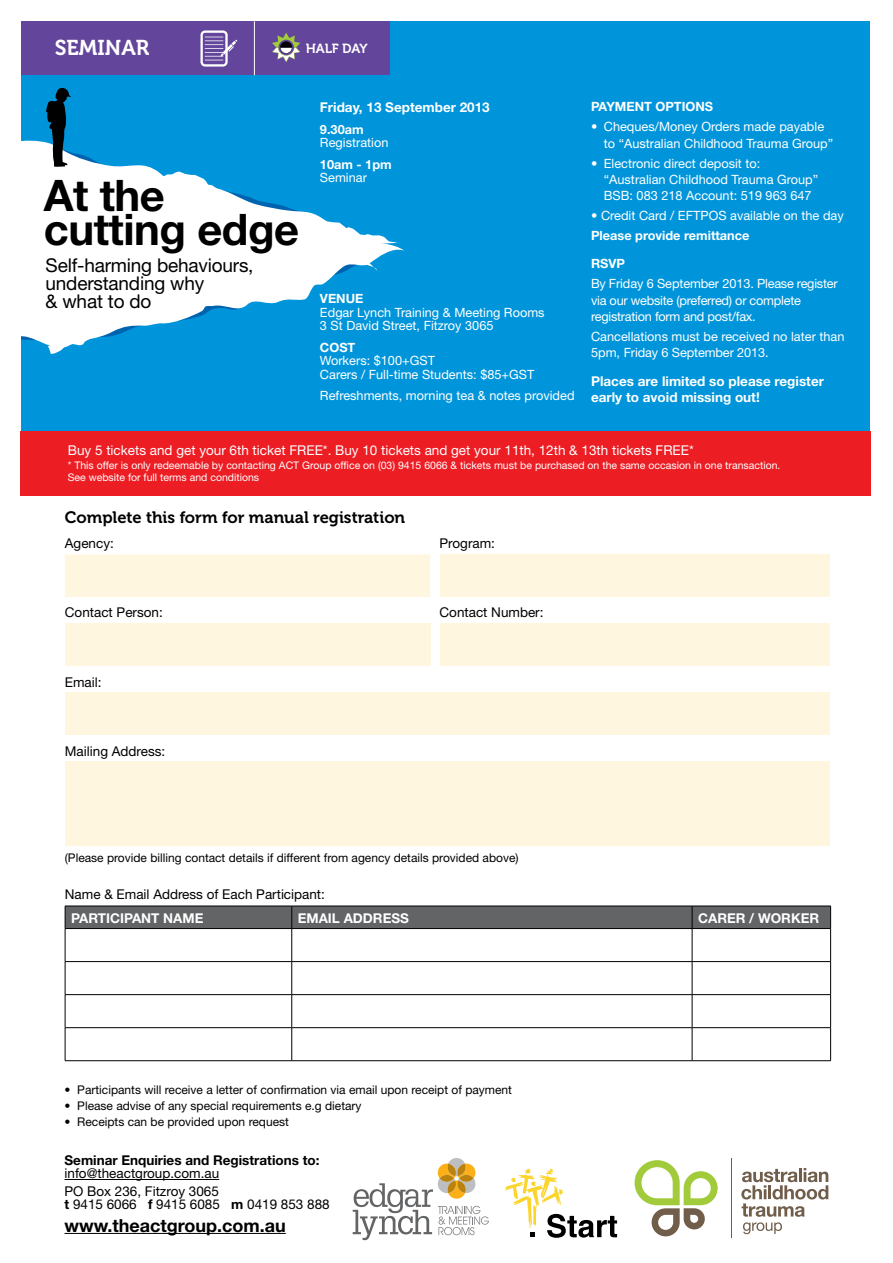
<style>
.page{position:relative;width:893px;height:1263px;background:#fff}
.page>*{position:absolute;margin:0;border:0;box-sizing:border-box;transform-origin:0 0}
.t1{font:700 43.5px/34px "Helvetica Neue";letter-spacing:-.01em;color:#000}
.t2{font:21.45px "Museo 700";color:#fff}
.t3{font:19.05px/18.3px "Helvetica Neue";letter-spacing:-.01em;color:#000}
.t4{font:700 18px "Helvetica Neue";color:#000}
.t5{font:16.5px "Museo 700";color:#000}
.t6{font:13.5px/17.7px "Helvetica Neue";color:#000}
.t7{font:700 13.5px/16.5px "Helvetica Neue";color:#fff}
.t8{font:13.5px "Helvetica Neue";color:#fff}
.t9{font:700 13.5px "Helvetica Neue";color:#000}
.t10{font:13.2px "Museo 700";letter-spacing:-.015em;color:#fff}
.t11{font:12.75px/16.5px "Helvetica Neue";color:#fff}
.t12{font:12.75px/16.5px "Helvetica Neue";letter-spacing:-.02em;color:#fff}
.t13{font:700 12.75px "Helvetica Neue";color:#fff}
.t14{font:12px "Helvetica Neue";color:#000}
.t15{font:10.5px/12px "Helvetica Neue";color:#fff}
.s1{font-weight:700}
</style>
<div class="page">
<div style="left:21px;top:21px;width:849px;height:423px;background:#0095da"></div>
<svg style="left:21px;top:140px;width:383px;height:164px;fill:#fff"></svg>
<svg style="left:324px;top:257px;width:55px;height:24px"></svg>
<svg style="left:159px;top:171px;width:156px;height:45px"></svg>
<svg style="left:323px;top:221px;width:75px;height:23px"></svg>
<svg style="left:21px;top:299px;width:234px;height:55px"></svg>
<svg style="left:45px;top:87px;width:72px;height:96px"></svg>
<div style="left:21px;top:21px;width:368px;height:54px;background:#63459b"></div>
<svg style="left:272px;top:33px;width:28px;height:29px"></svg>
<hr style="left:254px;top:21px;width:1px;height:54px;background:#fff">
<div style="left:20px;top:432px;width:850px;height:64px;background:#ed1d24"></div>
<svg style="left:200px;top:30px;width:37px;height:37px"></svg>
<hr style="left:65px;top:1179px;width:154px;height:1px;background:#000">
<hr style="left:65px;top:1233px;width:221px;height:1px;background:#000">
<div style="left:65px;top:692px;width:765px;height:43px;background:#fef6de"></div>
<div style="left:65px;top:761px;width:765px;height:85px;background:#fef6de"></div>
<div style="left:65px;top:554px;width:365px;height:43px;background:#fef6de"></div>
<div style="left:440px;top:554px;width:390px;height:43px;background:#fef6de"></div>
<div style="left:65px;top:623px;width:365px;height:43px;background:#fef6de"></div>
<div style="left:440px;top:623px;width:390px;height:43px;background:#fef6de"></div>
<div style="left:65px;top:906px;width:766px;height:22px;background:#636466"></div>
<hr style="left:65px;top:928px;width:227px;height:1px;background:#000">
<hr style="left:65px;top:929px;width:1px;height:32px;background:#000">
<hr style="left:292px;top:928px;width:400px;height:1px;background:#000">
<hr style="left:291px;top:929px;width:1px;height:32px;background:#000">
<hr style="left:692px;top:928px;width:139px;height:1px;background:#000">
<hr style="left:692px;top:929px;width:1px;height:32px;background:#000">
<hr style="left:830px;top:929px;width:1px;height:32px;background:#000">
<hr style="left:65px;top:961px;width:227px;height:1px;background:#000">
<hr style="left:65px;top:962px;width:1px;height:32px;background:#000">
<hr style="left:292px;top:961px;width:400px;height:1px;background:#000">
<hr style="left:291px;top:962px;width:1px;height:32px;background:#000">
<hr style="left:692px;top:961px;width:139px;height:1px;background:#000">
<hr style="left:692px;top:962px;width:1px;height:32px;background:#000">
<hr style="left:830px;top:962px;width:1px;height:32px;background:#000">
<hr style="left:65px;top:994px;width:227px;height:1px;background:#000">
<hr style="left:65px;top:995px;width:1px;height:32px;background:#000">
<hr style="left:292px;top:994px;width:400px;height:1px;background:#000">
<hr style="left:291px;top:995px;width:1px;height:32px;background:#000">
<hr style="left:692px;top:994px;width:139px;height:1px;background:#000">
<hr style="left:692px;top:995px;width:1px;height:32px;background:#000">
<hr style="left:830px;top:995px;width:1px;height:32px;background:#000">
<hr style="left:65px;top:1027px;width:227px;height:1px;background:#000">
<hr style="left:65px;top:1028px;width:1px;height:32px;background:#000">
<hr style="left:292px;top:1027px;width:400px;height:1px;background:#000">
<hr style="left:291px;top:1028px;width:1px;height:32px;background:#000">
<hr style="left:692px;top:1027px;width:139px;height:1px;background:#000">
<hr style="left:692px;top:1028px;width:1px;height:32px;background:#000">
<hr style="left:830px;top:1028px;width:1px;height:32px;background:#000">
<hr style="left:65px;top:1060px;width:227px;height:1px;background:#000">
<hr style="left:292px;top:1060px;width:400px;height:1px;background:#000">
<hr style="left:692px;top:1060px;width:139px;height:1px;background:#000">
<svg style="left:505px;top:1168px;width:112px;height:70px"></svg>
<hr style="left:731px;top:1158px;width:1px;height:80px;background:#705d4a">
<svg style="left:741px;top:1168px;width:87px;height:66px"></svg>
<svg style="left:635px;top:1160px;width:83px;height:76px"></svg>
<svg style="left:353px;top:1158px;width:136px;height:82px"></svg>
<h2 class="t2" style="left:55px;top:35px;width:96px">SEMINAR</h2>
<p class="t10" style="left:306px;top:41px;width:63px">Half DAY</p>
<h1 class="t1" style="left:44px;top:177px;width:257px">At the cutting edge</h1>
<h3 class="t3" style="left:46px;top:255px;width:209px">Self-harming behaviours, understanding why<br>&amp; what to do</h3>
<p class="t7" style="left:320px;top:99px;width:171px">Friday, 13 September 2013</p>
<p class="t13" style="left:320px;top:122px;width:45px">9.30am</p>
<p class="t11" style="left:320px;top:135px;width:70px">Registration</p>
<p class="t13" style="left:320px;top:156px;width:73px">10am - 1pm</p>
<p class="t11" style="left:320px;top:169px;width:48px">Seminar</p>
<p class="t13" style="left:320px;top:291px;width:45px">VENUE</p>
<p class="t11" style="left:320px;top:305px;width:226px;line-height:13.5px">Edgar Lynch Training &amp; Meeting Rooms<br>3 St David Street, Fitzroy 3065</p>
<p class="t13" style="left:320px;top:339px;width:37px">COST</p>
<p class="t11" style="left:320px;top:354px;width:216px;line-height:13.5px">Workers: $100+GST<br>Carers / Full-time Students: $85+GST</p>
<p class="t11" style="left:320px;top:387px;width:256px">Refreshments, morning tea &amp; notes provided</p>
<p class="t13" style="left:591px;top:99px;width:124px">PAYMENT OPTIONS</p>
<p class="t11" style="left:604px;top:118px;width:231px;text-indent:-13px">• Cheques/Money Orders made payable to “Australian Childhood Trauma Group”</p>
<p class="t11" style="left:604px;top:155px;width:216px;text-indent:-13px">• Electronic direct deposit to: “Australian Childhood Trauma Group”<br>BSB: 083 218 Account: 519 963 647</p>
<p class="t11" style="left:591px;top:207px;width:254px">• Credit Card / EFTPOS available on the day</p>
<p class="t13" style="left:591px;top:228px;width:160px">Please provide remittance</p>
<p class="t13" style="left:591px;top:256px;width:36px">RSVP</p>
<p class="t12" style="left:591px;top:275px;width:248px">By Friday 6 September 2013. Please register via our website (preferred) or complete registration form and post/fax.</p>
<p class="t11" style="left:591px;top:328px;width:255px">Cancellations must be received no later than<br>5pm, Friday 6 September 2013.</p>
<p class="t7" style="left:591px;top:372px;width:234px">Places are limited so please register early to avoid missing out!</p>
<p class="t8" style="left:68px;top:442px;width:627px">Buy 5 tickets and get your 6th ticket FREE*. Buy 10 tickets and get your 11th, 12th &amp; 13th tickets FREE*</p>
<p class="t15" style="left:68px;top:459px;width:714px">* This offer is only redeemable by contacting ACT Group office on (03) 9415 6066 &amp; tickets must be purchased on the same occasion in one transaction.<br>See website for full terms and conditions</p>
<p class="t5" style="left:65px;top:508px;width:342px">Complete this form for manual registration</p>
<p class="t6" style="left:65px;top:534px;width:50px">Agency:</p>
<p class="t6" style="left:440px;top:534px;width:57px">Program:</p>
<p class="t6" style="left:65px;top:603px;width:99px">Contact Person:</p>
<p class="t6" style="left:440px;top:603px;width:105px">Contact Number:</p>
<p class="t6" style="left:65px;top:673px;width:38px">Email:</p>
<p class="t6" style="left:65px;top:742px;width:102px">Mailing Address:</p>
<p class="t14" style="left:65px;top:851px;width:455px">(Please provide billing contact details if different from agency details provided above)</p>
<p class="t6" style="left:65px;top:885px;width:262px">Name &amp; Email Address of Each Participant:</p>
<p class="t7" style="left:71px;top:909px;width:134px">PARTICIPANT NAME</p>
<p class="t7" style="left:298px;top:909px;width:113px">EMAIL ADDRESS</p>
<p class="t7" style="left:698px;top:909px;width:123px">CARER / WORKER</p>
<p class="t14" style="left:65px;top:1082px;width:449px">• Participants will receive a letter of confirmation via email upon receipt of payment</p>
<p class="t14" style="left:65px;top:1099px;width:299px">• Please advise of any special requirements e.g dietary</p>
<p class="t14" style="left:65px;top:1115px;width:226px">• Receipts can be provided upon request</p>
<p class="t9" style="left:65px;top:1151px;width:256px">Seminar Enquiries and Registrations to:</p>
<p class="t6" style="left:65px;top:1164px;width:156px">info@theactgroup.com.au<br>PO Box 236, Fitzroy 3065</p>
<p class="t6" style="left:65px;top:1195px;width:267px"><span class="s1">t</span> 9415 6066 <span class="s1">f</span> 9415 6085 <span class="s1">m</span> 0419 853 888</p>
<h3 class="t4" style="left:65px;top:1214px;width:223px">www.theactgroup.com.au</h3>
</div>
